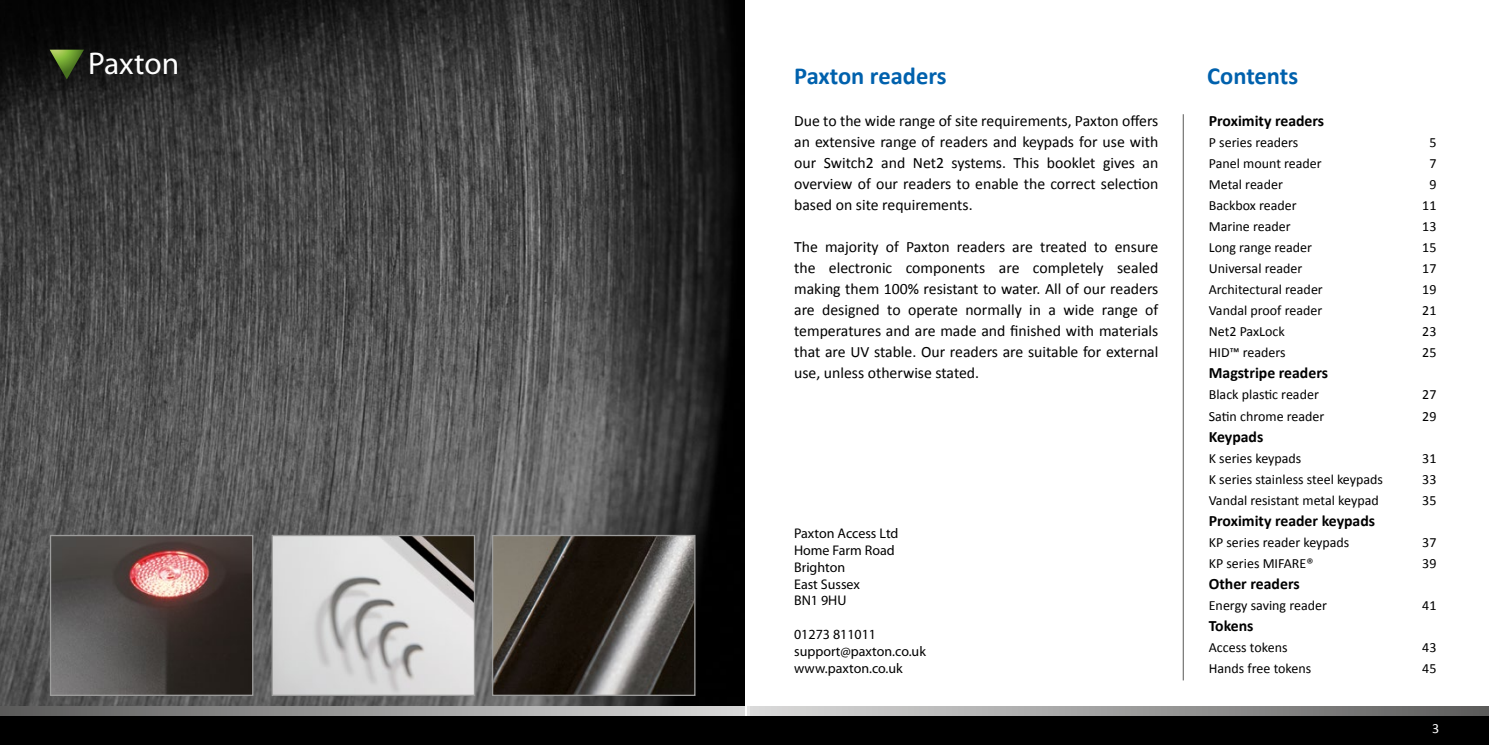
<style>
.page{position:relative;width:1489px;height:745px;background:#fff}
.page>*{position:absolute;margin:0;border:0;box-sizing:border-box;transform-origin:0 0}
.t1{font:31.5px "Myriad Pro";color:#fff}
.t2{font:700 24.5px "Calibri";color:#0061ad}
.t3{font:15.75px/21px "Calibri";color:#000;text-align:justify}
.t4{font:700 15.75px "Calibri";color:#000}
.t5{font:14px "Calibri";color:#000}
.t6{font:14px/16.8px "Myriad Pro";color:#000}
.t7{font:14px "Calibri";color:#fff}
</style>
<div class="page">
<img style="left:0;top:0;width:744px;height:706px">
<img style="left:52px;top:536px;width:199px;height:157px">
<div style="left:50px;top:534px;width:203px;height:161px;border:1px solid #9d9d9c"></div>
<img style="left:273px;top:536px;width:200px;height:157px">
<div style="left:271px;top:534px;width:204px;height:161px;border:1px solid #9d9d9c"></div>
<img style="left:494px;top:536px;width:199px;height:157px">
<div style="left:492px;top:534px;width:203px;height:161px;border:1px solid #9d9d9c"></div>
<svg style="left:50px;top:50px;width:34px;height:29px"></svg>
<hr style="left:1182px;top:114px;width:1px;height:566px;background:#575756">
<div style="left:743px;top:706px;width:745px;height:38px;background:linear-gradient(to right,#dedede,#5e5e5d)"></div>
<div style="left:743px;top:715px;width:745px;height:29px;background:#000"></div>
<div style="left:0;top:706px;width:744px;height:38px;background:linear-gradient(to right,#5d5d5c,#dcdcdb)"></div>
<div style="left:0;top:715px;width:745px;height:29px;background:#000"></div>
<h1 class="t1" style="left:88px;top:44px;width:93px">Paxton</h1>
<h2 class="t2" style="left:794px;top:60px;width:154px">Paxton readers</h2>
<h2 class="t2" style="left:1207px;top:60px;width:92px">Contents</h2>
<p class="t3" style="left:794px;top:110px;width:366px">Due to the wide range of site requirements, Paxton offers an extensive range of readers and keypads for use with our Switch2 and Net2 systems. This booklet gives an overview of our readers to enable the correct selection based on site requirements.</p>
<p class="t3" style="left:794px;top:236px;width:366px">The majority of Paxton readers are treated to ensure the electronic components are completely sealed making them 100% resistant to water. All of our readers are designed to operate normally in a wide range of temperatures and are made and finished with materials that are UV stable. Our readers are suitable for external use, unless otherwise stated.</p>
<p class="t6" style="left:794px;top:524px;width:106px">Paxton Access Ltd<br>Home Farm Road<br>Brighton<br>East Sussex<br>BN1 9HU</p>
<p class="t6" style="left:794px;top:625px;width:133px">01273 811011 support@paxton.co.uk www.paxton.co.uk</p>
<p class="t4" style="left:1208px;top:111px;width:117px">Proximity readers</p>
<p class="t5" style="left:1208px;top:134px;width:91px">P series readers</p>
<p class="t5" style="left:1429px;top:134px;width:9px">5</p>
<p class="t5" style="left:1208px;top:155px;width:114px">Panel mount reader</p>
<p class="t5" style="left:1429px;top:155px;width:9px">7</p>
<p class="t5" style="left:1208px;top:176px;width:76px">Metal reader</p>
<p class="t5" style="left:1429px;top:176px;width:9px">9</p>
<p class="t5" style="left:1208px;top:197px;width:89px">Backbox reader</p>
<p class="t5" style="left:1421px;top:197px;width:16px">11</p>
<p class="t5" style="left:1208px;top:218px;width:83px">Marine reader</p>
<p class="t5" style="left:1421px;top:218px;width:16px">13</p>
<p class="t5" style="left:1208px;top:239px;width:105px">Long range reader</p>
<p class="t5" style="left:1421px;top:239px;width:16px">15</p>
<p class="t5" style="left:1208px;top:260px;width:95px">Universal reader</p>
<p class="t5" style="left:1421px;top:260px;width:16px">17</p>
<p class="t5" style="left:1208px;top:281px;width:115px">Architectural reader</p>
<p class="t5" style="left:1421px;top:281px;width:16px">19</p>
<p class="t5" style="left:1208px;top:302px;width:115px">Vandal proof reader</p>
<p class="t5" style="left:1421px;top:302px;width:16px">21</p>
<p class="t5" style="left:1208px;top:323px;width:77px">Net2 PaxLock</p>
<p class="t5" style="left:1421px;top:323px;width:16px">23</p>
<p class="t5" style="left:1208px;top:344px;width:78px">HID™ readers</p>
<p class="t5" style="left:1421px;top:344px;width:16px">25</p>
<p class="t4" style="left:1208px;top:363px;width:121px">Magstripe readers</p>
<p class="t5" style="left:1208px;top:386px;width:112px">Black plastic reader</p>
<p class="t5" style="left:1421px;top:386px;width:16px">27</p>
<p class="t5" style="left:1208px;top:407px;width:117px">Satin chrome reader</p>
<p class="t5" style="left:1421px;top:407px;width:16px">29</p>
<p class="t4" style="left:1208px;top:426px;width:56px">Keypads</p>
<p class="t5" style="left:1208px;top:449px;width:94px">K series keypads</p>
<p class="t5" style="left:1421px;top:449px;width:16px">31</p>
<p class="t5" style="left:1208px;top:470px;width:176px">K series stainless steel keypads</p>
<p class="t5" style="left:1421px;top:470px;width:16px">33</p>
<p class="t5" style="left:1208px;top:491px;width:171px">Vandal resistant metal keypad</p>
<p class="t5" style="left:1421px;top:491px;width:16px">35</p>
<p class="t4" style="left:1208px;top:510px;width:168px">Proximity reader keypads</p>
<p class="t5" style="left:1208px;top:533px;width:142px">KP series reader keypads</p>
<p class="t5" style="left:1421px;top:533px;width:16px">37</p>
<p class="t5" style="left:1208px;top:554px;width:106px">KP series MIFARE®</p>
<p class="t5" style="left:1421px;top:554px;width:16px">39</p>
<p class="t4" style="left:1208px;top:573px;width:92px">Other readers</p>
<p class="t5" style="left:1208px;top:596px;width:120px">Energy saving reader</p>
<p class="t5" style="left:1421px;top:596px;width:16px">41</p>
<p class="t4" style="left:1208px;top:615px;width:46px">Tokens</p>
<p class="t5" style="left:1208px;top:638px;width:80px">Access tokens</p>
<p class="t5" style="left:1421px;top:638px;width:16px">43</p>
<p class="t5" style="left:1208px;top:659px;width:104px">Hands free tokens</p>
<p class="t5" style="left:1421px;top:659px;width:16px">45</p>
<p class="t7" style="left:1431px;top:719px;width:9px">3</p>
</div>
